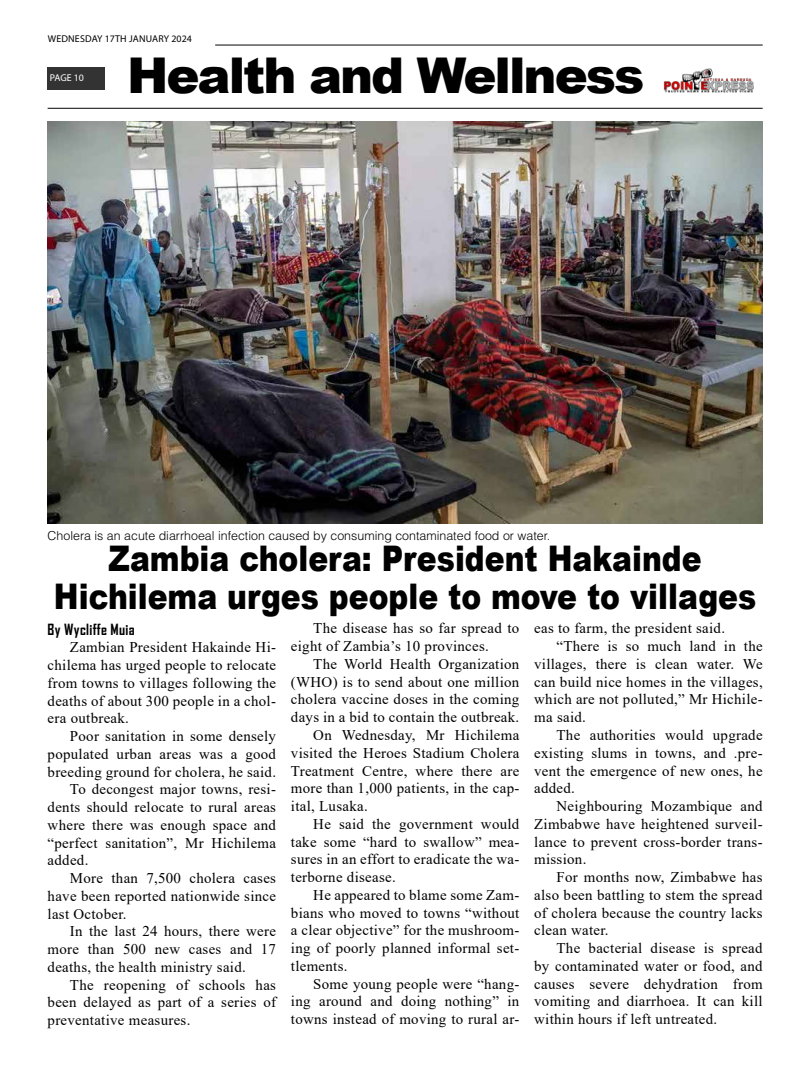
<style>
.page{position:relative;width:810px;height:1080px;background:#fff}
.page>*{position:absolute;margin:0;border:0;box-sizing:border-box;transform-origin:0 0}
.t1{font:900 49.38px "Arial";letter-spacing:-.04em;color:#000}
.t2{font:900 35.25px/38.2px "Arial";color:#000;text-align:center;scale:.84 1}
.t3{font:14.75px/17.8px "Times New Roman";letter-spacing:.02em;color:#000;text-align:justify}
.t4{font:700 14.75px "Agency FB";letter-spacing:.02em;color:#000}
.t5{font:300 12.38px "Helvetica LT Std";color:#000}
.t6{font:10px "Myriad Pro";letter-spacing:.02em;color:#000}
.t7{font:10px "Myriad Pro";letter-spacing:-.005em;color:#fff}
.t8{font:9.88px "Myriad Pro";letter-spacing:.02em;color:#000}
.t9{font:9.88px "Myriad Pro";letter-spacing:-.005em;color:#fff}
</style>
<div class="page">
<hr style="left:215px;top:44px;width:548px;height:2px;background:#333">
<div style="left:48px;top:68px;width:57px;height:22px;background:#333"></div>
<img style="left:663px;top:68px;width:91px;height:25px">
<hr style="left:48px;top:108px;width:715px;height:1px;background:#333">
<img style="left:48px;top:121px;width:715px;height:402px">
<p class="t6" style="left:45px;top:31px;width:147px">WEDNESDAY 17TH JANUARY 2024</p>
<p class="t7" style="left:47px;top:71px;width:36px">PAGE 10</p>
<p class="t8" style="left:48px;top:33px;width:146px">WEDNESDAY 17TH JANUARY 2024</p>
<p class="t9" style="left:50px;top:71px;width:35px">PAGE 10</p>
<h1 class="t1" style="left:127px;top:39px;width:519px">Health and Wellness</h1>
<p class="t5" style="left:48px;top:527px;width:504px">Cholera is an acute diarrhoeal infection caused by consuming contaminated food or water.</p>
<h2 class="t2" style="left:54px;top:538px;width:838px">Zambia cholera: President Hakainde<br>Hichilema urges people to move to villages</h2>
<p class="t4" style="left:48px;top:620px;width:89px">By Wycliffe Muia</p>
<p class="t3" style="left:48px;top:638px;width:230px;text-indent:22px">Zambian President Hakainde Hi&shy;chilema has urged people to relocate from towns to villages following the deaths of about 300 people in a chol&shy;era outbreak.</p>
<p class="t3" style="left:70px;top:727px;width:208px">Poor sanitation in some densely</p>
<p class="t3" style="left:48px;top:745px;width:230px">populated urban areas was a good</p>
<p class="t3" style="left:48px;top:762px;width:230px">breeding ground for cholera, he said.</p>
<p class="t3" style="left:70px;top:780px;width:208px">To decongest major towns, resi-</p>
<p class="t3" style="left:48px;top:798px;width:230px">dents should relocate to rural areas</p>
<p class="t3" style="left:48px;top:816px;width:230px">where there was enough space and</p>
<p class="t3" style="left:48px;top:833px;width:230px">“perfect sanitation”, Mr Hichilema</p>
<p class="t3" style="left:48px;top:851px;width:42px">added.</p>
<p class="t3" style="left:70px;top:869px;width:208px">More than 7,500 cholera cases</p>
<p class="t3" style="left:48px;top:887px;width:230px">have been reported nationwide since</p>
<p class="t3" style="left:48px;top:904px;width:80px">last October.</p>
<p class="t3" style="left:70px;top:922px;width:208px">In the last 24 hours, there were</p>
<p class="t3" style="left:48px;top:940px;width:230px">more than 500 new cases and 17</p>
<p class="t3" style="left:48px;top:958px;width:200px">deaths, the health ministry said.</p>
<p class="t3" style="left:70px;top:975px;width:208px">The reopening of schools has</p>
<p class="t3" style="left:48px;top:993px;width:230px">been delayed as part of a series of</p>
<p class="t3" style="left:48px;top:1011px;width:144px">preventative measures.</p>
<p class="t3" style="left:291px;top:619px;width:230px;text-indent:22px">The disease has so far spread to eight of Zambia’s 10 provinces.</p>
<p class="t3" style="left:313px;top:655px;width:208px">The World Health Organization</p>
<p class="t3" style="left:291px;top:672px;width:230px">(WHO) is to send about one million</p>
<p class="t3" style="left:291px;top:690px;width:230px">cholera vaccine doses in the coming</p>
<p class="t3" style="left:291px;top:708px;width:230px">days in a bid to contain the outbreak.</p>
<p class="t3" style="left:313px;top:726px;width:208px">On Wednesday, Mr Hichilema</p>
<p class="t3" style="left:291px;top:743px;width:230px">visited the Heroes Stadium Cholera</p>
<p class="t3" style="left:291px;top:761px;width:230px">Treatment Centre, where there are</p>
<p class="t3" style="left:291px;top:779px;width:230px">more than 1,000 patients, in the cap-</p>
<p class="t3" style="left:291px;top:797px;width:78px">ital, Lusaka.</p>
<p class="t3" style="left:313px;top:815px;width:208px">He said the government would</p>
<p class="t3" style="left:291px;top:832px;width:230px">take some “hard to swallow” mea-</p>
<p class="t3" style="left:291px;top:850px;width:230px">sures in an effort to eradicate the wa-</p>
<p class="t3" style="left:291px;top:868px;width:106px">terborne disease.</p>
<p class="t3" style="left:313px;top:886px;width:208px">He appeared to blame some Zam-</p>
<p class="t3" style="left:291px;top:903px;width:230px">bians who moved to towns “without</p>
<p class="t3" style="left:291px;top:921px;width:230px">a clear objective” for the mushroom-</p>
<p class="t3" style="left:291px;top:939px;width:230px">ing of poorly planned informal set-</p>
<p class="t3" style="left:291px;top:957px;width:58px">tlements.</p>
<p class="t3" style="left:313px;top:974px;width:208px">Some young people were “hang-</p>
<p class="t3" style="left:291px;top:992px;width:230px">ing around and doing nothing” in</p>
<p class="t3" style="left:291px;top:1010px;width:230px">towns instead of moving to rural ar-</p>
<p class="t3" style="left:534px;top:619px;width:192px">eas to farm, the president said.</p>
<p class="t3" style="left:557px;top:637px;width:208px">“There is so much land in the</p>
<p class="t3" style="left:534px;top:655px;width:230px">villages, there is clean water. We</p>
<p class="t3" style="left:534px;top:672px;width:230px">can build nice homes in the villages,</p>
<p class="t3" style="left:534px;top:690px;width:230px">which are not polluted,” Mr Hichile-</p>
<p class="t3" style="left:534px;top:708px;width:53px">ma said.</p>
<p class="t3" style="left:557px;top:726px;width:208px">The authorities would upgrade</p>
<p class="t3" style="left:534px;top:743px;width:230px">existing slums in towns, and .pre-</p>
<p class="t3" style="left:534px;top:761px;width:230px">vent the emergence of new ones, he</p>
<p class="t3" style="left:534px;top:779px;width:42px">added.</p>
<p class="t3" style="left:557px;top:797px;width:208px">Neighbouring Mozambique and</p>
<p class="t3" style="left:534px;top:815px;width:230px">Zimbabwe have heightened surveil-</p>
<p class="t3" style="left:534px;top:832px;width:230px">lance to prevent cross-border trans-</p>
<p class="t3" style="left:534px;top:850px;width:54px">mission.</p>
<p class="t3" style="left:557px;top:868px;width:208px">For months now, Zimbabwe has</p>
<p class="t3" style="left:534px;top:886px;width:230px">also been battling to stem the spread</p>
<p class="t3" style="left:534px;top:903px;width:230px">of cholera because the country lacks</p>
<p class="t3" style="left:534px;top:921px;width:76px">clean water.</p>
<p class="t3" style="left:557px;top:939px;width:208px">The bacterial disease is spread</p>
<p class="t3" style="left:534px;top:957px;width:230px">by contaminated water or food, and</p>
<p class="t3" style="left:534px;top:974px;width:230px">causes severe dehydration from</p>
<p class="t3" style="left:534px;top:992px;width:230px">vomiting and diarrhoea. It can kill</p>
<p class="t3" style="left:534px;top:1010px;width:185px">within hours if left untreated.</p>
</div>
